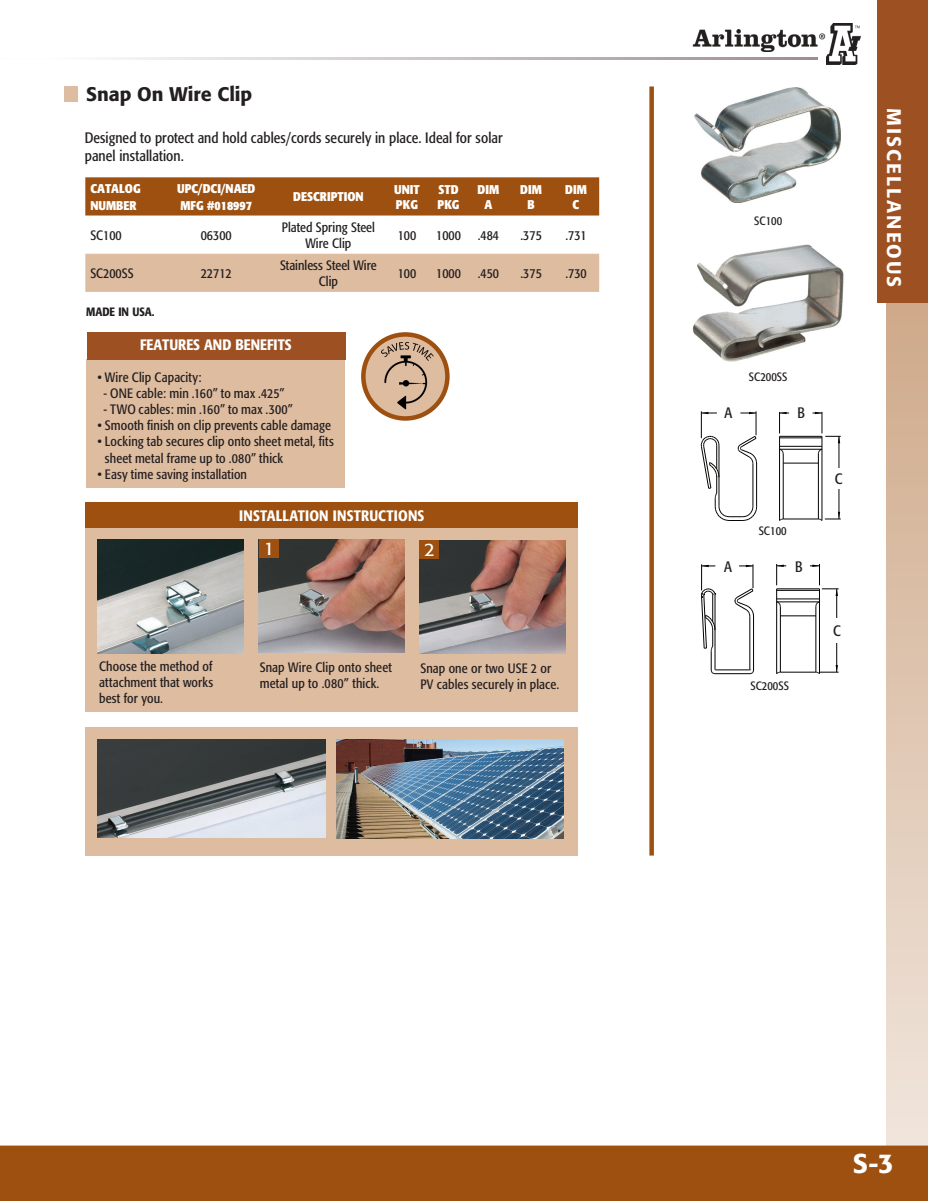
<style>
.page{position:relative;width:928px;height:1201px;background:#fff}
.page>*{position:absolute;margin:0;border:0;box-sizing:border-box;transform-origin:0 0}
.t1{font:500 27px "Formata";color:#fff}
.t2{font:500 19.5px "Formata";color:#231f20}
.t3{font:500 19.5px "Formata";letter-spacing:.105em;color:#fff}
.t4{font:18px "Formata";color:#fff}
.t5{font:condensed 15px/18px "Formata";letter-spacing:.005em;color:#231f20}
.t6{font:500 condensed 15px "Formata";letter-spacing:.01em;color:#fff}
.t7{font:condensed 13.5px/16.2px "Formata";letter-spacing:.01em;color:#231f20}
.t8{font:700 condensed 12.6px/15px "Formata";color:#fff}
.t9{font:condensed 12px "Formata";color:#231f20}
.t10{font:500 condensed 12px "Formata";color:#231f20}
</style>
<div class="page">
<div style="left:886px;top:299px;width:42px;height:902px;background:linear-gradient(to bottom,#cea989,#f3e9e1)"></div>
<div style="left:877px;top:0;width:51px;height:302px;background:#9d5123"></div>
<hr style="left:4px;top:57px;width:813px;height:2px;background:#9c8c8f">
<img style="left:827px;top:24px;width:33px;height:41px">
<img style="left:692px;top:30px;width:133px;height:22px">
<div style="left:0;top:1145px;width:928px;height:56px;background:#9d5010"></div>
<div style="left:85px;top:727px;width:493px;height:128px;background:#debca0"></div>
<img style="left:97px;top:739px;width:228px;height:99px">
<img style="left:336px;top:739px;width:227px;height:99px">
<div style="left:85px;top:528px;width:493px;height:183px;background:#debca0"></div>
<div style="left:87px;top:359px;width:258px;height:129px;background:#debca0"></div>
<div style="left:87px;top:332px;width:258px;height:27px;background:#9d5123"></div>
<div style="left:85px;top:177px;width:514px;height:39px;background:#9d5010"></div>
<div style="left:85px;top:254px;width:514px;height:38px;background:#debca0"></div>
<img style="left:97px;top:540px;width:146px;height:113px">
<div style="left:85px;top:502px;width:493px;height:26px;background:#9d5010"></div>
<img style="left:419px;top:540px;width:146px;height:113px">
<div style="left:419px;top:540px;width:20px;height:19px;background:#9d5010"></div>
<img style="left:259px;top:539px;width:145px;height:113px">
<div style="left:259px;top:539px;width:20px;height:19px;background:#9d5010"></div>
<img style="left:694px;top:87px;width:146px;height:115px">
<hr style="left:838px;top:485px;width:1px;height:34px;background:#040503">
<hr style="left:838px;top:436px;width:1px;height:34px;background:#040503">
<svg style="left:779px;top:411px;width:61px;height:32px"></svg>
<hr style="left:818px;top:454px;width:1px;height:65px;background:#040503">
<hr style="left:783px;top:454px;width:1px;height:65px;background:#040503">
<svg style="left:818px;top:512px;width:22px;height:9px"></svg>
<hr style="left:779px;top:446px;width:43px;height:1px;background:#040503">
<hr style="left:783px;top:463px;width:35px;height:1px;background:#040503">
<hr style="left:779px;top:438px;width:43px;height:1px;background:#040503">
<hr style="left:779px;top:449px;width:43px;height:1px;background:#040503">
<hr style="left:821px;top:436px;width:1px;height:84px;background:#040503">
<hr style="left:779px;top:436px;width:1px;height:84px;background:#040503">
<hr style="left:779px;top:436px;width:43px;height:1px;background:#040503">
<hr style="left:783px;top:519px;width:35px;height:1px;background:#040503">
<svg style="left:701px;top:411px;width:56px;height:110px"></svg>
<div style="left:717px;top:401px;width:22px;height:23px;background:#fff"></div>
<div style="left:791px;top:398px;width:20px;height:27px;background:#fff"></div>
<div style="left:830px;top:468px;width:17px;height:21px;background:#fff"></div>
<img style="left:692px;top:244px;width:152px;height:118px">
<hr style="left:836px;top:589px;width:1px;height:34px;background:#000">
<hr style="left:836px;top:638px;width:1px;height:34px;background:#000">
<svg style="left:776px;top:564px;width:62px;height:42px"></svg>
<hr style="left:815px;top:606px;width:1px;height:66px;background:#000">
<hr style="left:780px;top:606px;width:1px;height:66px;background:#000">
<svg style="left:816px;top:665px;width:22px;height:9px"></svg>
<hr style="left:776px;top:599px;width:43px;height:1px;background:#000">
<hr style="left:780px;top:616px;width:36px;height:1px;background:#000">
<hr style="left:776px;top:590px;width:43px;height:1px;background:#000">
<hr style="left:776px;top:602px;width:43px;height:1px;background:#000">
<hr style="left:819px;top:589px;width:1px;height:85px;background:#000">
<hr style="left:776px;top:589px;width:1px;height:85px;background:#000">
<hr style="left:776px;top:588px;width:43px;height:1px;background:#000">
<hr style="left:780px;top:672px;width:36px;height:1px;background:#000">
<svg style="left:701px;top:564px;width:53px;height:110px"></svg>
<div style="left:717px;top:551px;width:22px;height:30px;background:#fff"></div>
<div style="left:789px;top:552px;width:19px;height:29px;background:#fff"></div>
<div style="left:825px;top:618px;width:24px;height:25px;background:#fff"></div>
<div style="left:64px;top:86px;width:14px;height:16px;background:#debca0"></div>
<div style="left:649px;top:86px;width:5px;height:769px;background:#9d5010"></div>
<img style="left:359px;top:325px;width:95px;height:95px;border-radius:47px">
<h2 class="t2" style="left:86px;top:82px;width:168px">Snap On Wire Clip</h2>
<p class="t5" style="left:85px;top:129px;width:419px">Designed to protect and hold cables/cords securely in place. Ideal for solar panel installation.</p>
<p class="t8" style="left:90px;top:180px;width:52px;line-height:16.8px">CATALOG<br>NUMBER</p>
<p class="t8" style="left:177px;top:180px;width:80px;line-height:16.8px">UPC/DCI/NAED<br>MFG #018997</p>
<p class="t8" style="left:293px;top:189px;width:72px">DESCRIPTION</p>
<p class="t8" style="left:394px;top:182px;width:27px">UNIT<br>PKG</p>
<p class="t8" style="left:437px;top:182px;width:23px">STD<br>PKG</p>
<p class="t8" style="left:477px;top:182px;width:23px;text-align:center">DIM<br>A</p>
<p class="t8" style="left:520px;top:182px;width:23px;text-align:center">DIM<br>B</p>
<p class="t8" style="left:565px;top:182px;width:23px;text-align:center">DIM<br>C</p>
<p class="t7" style="left:90px;top:227px;width:33px">SC100</p>
<p class="t7" style="left:201px;top:227px;width:32px">06300</p>
<p class="t7" style="left:282px;top:219px;width:95px;text-align:center">Plated Spring Steel<br>Wire Clip</p>
<p class="t7" style="left:398px;top:227px;width:20px">100</p>
<p class="t7" style="left:436px;top:227px;width:64px">1000 .484</p>
<p class="t7" style="left:520px;top:227px;width:23px">.375</p>
<p class="t7" style="left:565px;top:227px;width:23px">.731</p>
<p class="t7" style="left:90px;top:265px;width:45px">SC200SS</p>
<p class="t7" style="left:201px;top:265px;width:32px">22712</p>
<p class="t7" style="left:280px;top:257px;width:98px;text-align:center">Stainless Steel Wire<br>Clip</p>
<p class="t7" style="left:398px;top:265px;width:20px">100</p>
<p class="t7" style="left:436px;top:265px;width:64px">1000 .450</p>
<p class="t7" style="left:520px;top:265px;width:23px">.375</p>
<p class="t7" style="left:565px;top:265px;width:23px">.730</p>
<p class="t10" style="left:86px;top:305px;width:70px">MADE IN USA.</p>
<p class="t6" style="left:140px;top:336px;width:153px">FEATURES AND BENEFITS</p>
<p class="t7" style="left:97px;top:369px;width:106px">• Wire Clip Capacity:</p>
<p class="t7" style="left:103px;top:385px;width:183px">- ONE cable: min .160” to max .425”</p>
<p class="t7" style="left:103px;top:401px;width:191px">- TWO cables: min .160” to max .300”</p>
<p class="t7" style="left:97px;top:417px;width:235px">• Smooth finish on clip prevents cable damage</p>
<p class="t7" style="left:105px;top:434px;width:230px;text-indent:-8px">• Locking tab secures clip onto sheet metal, fits sheet metal frame up to .080” thick</p>
<p class="t7" style="left:97px;top:466px;width:151px">• Easy time saving installation</p>
<p class="t6" style="left:239px;top:506px;width:187px">INSTALLATION INSTRUCTIONS</p>
<h3 class="t4" style="left:264px;top:538px;width:12px">1</h3>
<h3 class="t4" style="left:424px;top:539px;width:12px">2</h3>
<p class="t7" style="left:99px;top:658px;width:116px;text-align:justify">Choose the method of attachment that works best for you.</p>
<p class="t7" style="left:260px;top:659px;width:134px">Snap Wire Clip onto sheet metal up to .080” thick.</p>
<p class="t7" style="left:420px;top:660px;width:140px">Snap one or two USE 2 or<br>PV cables securely in place.</p>
<p class="t9" style="left:754px;top:213px;width:29px">SC100</p>
<p class="t9" style="left:749px;top:370px;width:40px">SC200SS</p>
<p class="t5" style="left:724px;top:404px;width:9px">A</p>
<p class="t5" style="left:797px;top:403px;width:9px">B</p>
<p class="t9" style="left:758px;top:523px;width:29px">SC100</p>
<p class="t5" style="left:724px;top:557px;width:9px">A</p>
<p class="t5" style="left:795px;top:558px;width:9px">B</p>
<p class="t9" style="left:750px;top:679px;width:40px">SC200SS</p>
<p class="t5" style="left:834px;top:470px;width:9px">C</p>
<p class="t5" style="left:833px;top:622px;width:9px">C</p>
<h2 class="t3" style="left:906px;top:108px;width:181px;rotate:90deg">MISCELLANEOUS</h2>
<h1 class="t1" style="left:853px;top:1147px;width:42px">S-3</h1>
</div>
